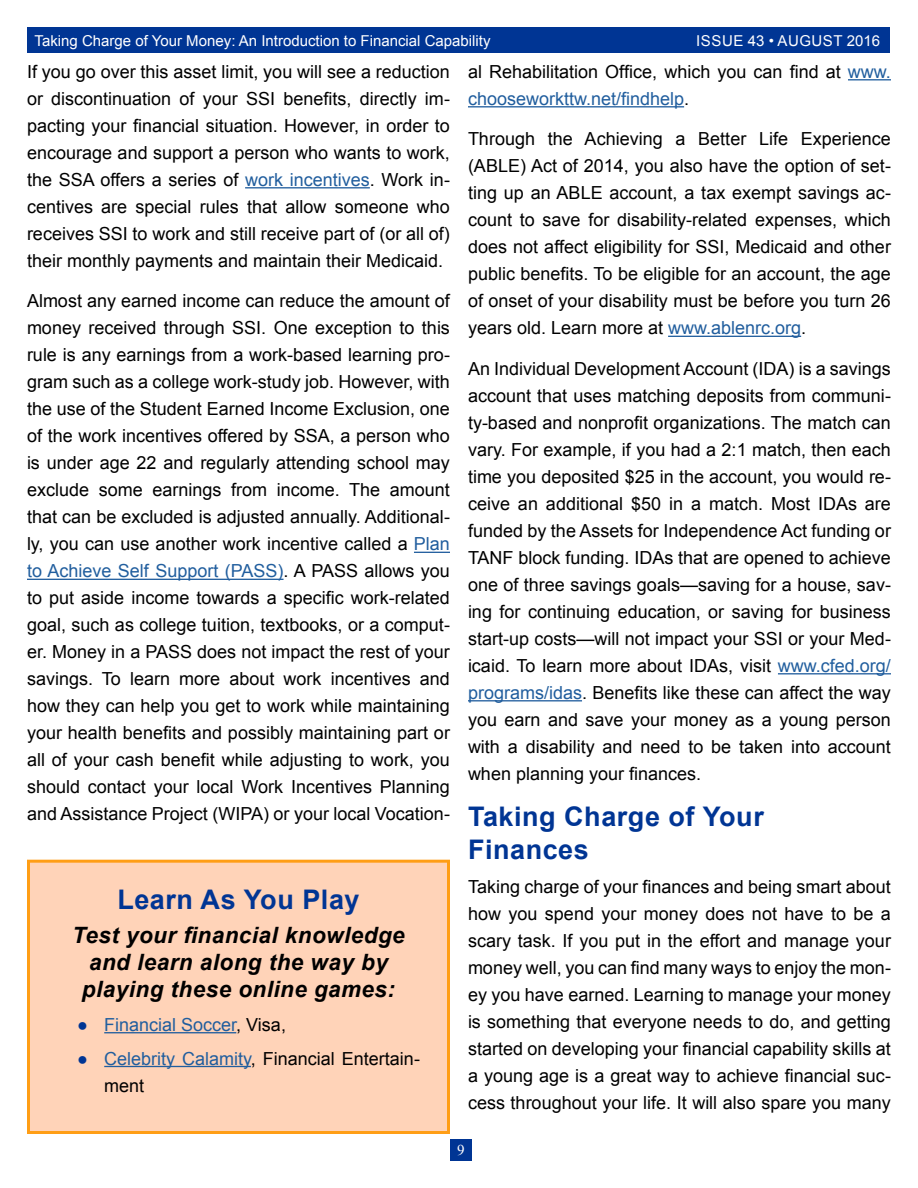
<style>
.page{position:relative;width:918px;height:1188px;background:#fff}
.page>*{position:absolute;margin:0;border:0;box-sizing:border-box;transform-origin:0 0}
.Heading_1{font:700 27px/33px "Arial";letter-spacing:.02em;color:#003594}
.Pull-Out_Box_Text{font:italic 700 22.5px/27px "Arial";letter-spacing:.02em;color:#000;text-align:center}
.t1{font:18px/27px "Arial";color:#000;text-align:justify}
.t2{font:18px "Arial";color:#215e9e}
.t3{font:15px "Arial";color:#fff}
.t4{font:15px "Arial";letter-spacing:.035em;color:#fff}
.t5{font:15px "Times New Roman";color:#fff}
.s1{color:#215e9e}
.s2{color:#003594}
.s3{color:#000}
</style>
<div class="page">
<div style="left:450px;top:1139px;width:22px;height:22px;background:#003594"></div>
<div style="left:27px;top:27px;width:863px;height:25px;background:#003594"></div>
<hr style="left:245px;top:187px;width:125px;height:1px;background:#215e9e">
<hr style="left:414px;top:552px;width:36px;height:1px;background:#215e9e">
<hr style="left:27px;top:579px;width:257px;height:1px;background:#215e9e">
<hr style="left:848px;top:79px;width:43px;height:1px;background:#215e9e">
<hr style="left:468px;top:106px;width:216px;height:1px;background:#215e9e">
<hr style="left:668px;top:336px;width:133px;height:1px;background:#215e9e">
<hr style="left:778px;top:673px;width:113px;height:1px;background:#215e9e">
<hr style="left:468px;top:700px;width:114px;height:1px;background:#215e9e">
<div style="left:28px;top:861px;width:420px;height:271px;background:#ffd3b8"></div>
<hr style="left:104px;top:1032px;width:132px;height:1px;background:#215e9e">
<hr style="left:104px;top:1066px;width:147px;height:1px;background:#215e9e">
<div style="left:27px;top:860px;width:423px;height:274px;border:3px solid #ff9e16"></div>
<p class="t3" style="left:35px;top:30px;width:458px">Taking Charge of Your Money: An Introduction to Financial Capability</p>
<p class="t4" style="left:696px;top:30px;width:185px">ISSUE 43 • AUGUST 2016</p>
<p class="t1" style="left:27px;top:58px;width:424px">If you go over this asset limit, you will see a reduction or discontinuation of your SSI benefits, directly im&shy;pacting your financial situation. However, in order to encourage and support a person who wants to work, the SSA offers a series of <span class="s1">work incentives</span>. Work in&shy;centives are special rules that allow someone who receives SSI to work and still receive part of (or all of) their monthly payments and maintain their Medicaid.</p>
<p class="t1" style="left:27px;top:287px;width:424px">Almost any earned income can reduce the amount of money received through SSI. One exception to this rule is any earnings from a work-based learning pro&shy;gram such as a college work-study job. However, with the use of the Student Earned Income Exclusion, one of the work incentives offered by SSA, a person who is under age 22 and regularly attending school may exclude some earnings from income. The amount that can be excluded is adjusted annually. Additional&shy;ly, you can use another work incentive called a <span class="s1">Plan to Achieve Self Support (PASS)</span>. A PASS allows you to put aside income towards a specific work-related goal, such as college tuition, textbooks, or a comput&shy;er. Money in a PASS does not impact the rest of your savings. To learn more about work incentives and how they can help you get to work while maintaining your health benefits and possibly maintaining part or all of your cash benefit while adjusting to work, you should contact your local Work Incentives Planning and Assistance Project (WIPA) or your local Vocation-</p>
<p class="t1" style="left:468px;top:58px;width:425px">al Rehabilitation Office, which you can find at <span class="s1">www. chooseworkttw.net/findhelp</span>.</p>
<p class="t1" style="left:468px;top:125px;width:424px">Through the Achieving a Better Life Experience (ABLE) Act of 2014, you also have the option of set&shy;ting up an ABLE account, a tax exempt savings ac&shy;count to save for disability-related expenses, which does not affect eligibility for SSI, Medicaid and other public benefits. To be eligible for an account, the age of onset of your disability must be before you turn 26 years old. Learn more at <span class="s1">www.ablenrc.org</span>.</p>
<p class="t1" style="left:468px;top:355px;width:425px">An Individual Development Account (IDA) is a savings account that uses matching deposits from communi&shy;ty-based and nonprofit organizations. The match can vary. For example, if you had a 2:1 match, then each time you deposited $25 in the account, you would re&shy;ceive an additional $50 in a match. Most IDAs are funded by the Assets for Independence Act funding or TANF block funding. IDAs that are opened to achieve one of three savings goals—saving for a house, sav&shy;ing for continuing education, or saving for business start-up costs—will not impact your SSI or your Med&shy;icaid. To learn more about IDAs, visit <span class="s1">www.cfed.org/ programs/idas</span>. Benefits like these can affect the way you earn and save your money as a young person with a disability and need to be taken into account when planning your finances.</p>
<p class="Heading_1" style="left:468px;top:801px;width:297px">Taking Charge of Your<br>Finances</p>
<p class="t1" style="left:468px;top:873px;width:424px">Taking charge of your finances and being smart about how you spend your money does not have to be a scary task. If you put in the effort and manage your money well, you can find many ways to enjoy the mon&shy;ey you have earned. Learning to manage your money is something that everyone needs to do, and getting started on developing your financial capability skills at a young age is a great way to achieve financial suc&shy;cess throughout your life. It will also spare you many</p>
<p class="Heading_1" style="left:117px;top:884px;width:244px">Learn As You Play</p>
<p class="Pull-Out_Box_Text" style="left:72px;top:922px;width:334px">Test your financial knowledge and learn along the way by playing these online games:</p>
<p class="t2" style="left:77px;top:1012px;width:210px"><span class="s2">●</span> Financial Soccer<span class="s3">, Visa,</span></p>
<p class="t1" style="left:104px;top:1045px;width:317px;text-indent:-27px"><span class="s2">●</span> <span class="s1">Celebrity Calamity</span>, Financial Entertain&shy;ment</p>
<p class="t5" style="left:457px;top:1140px;width:9px">9</p>
</div>
